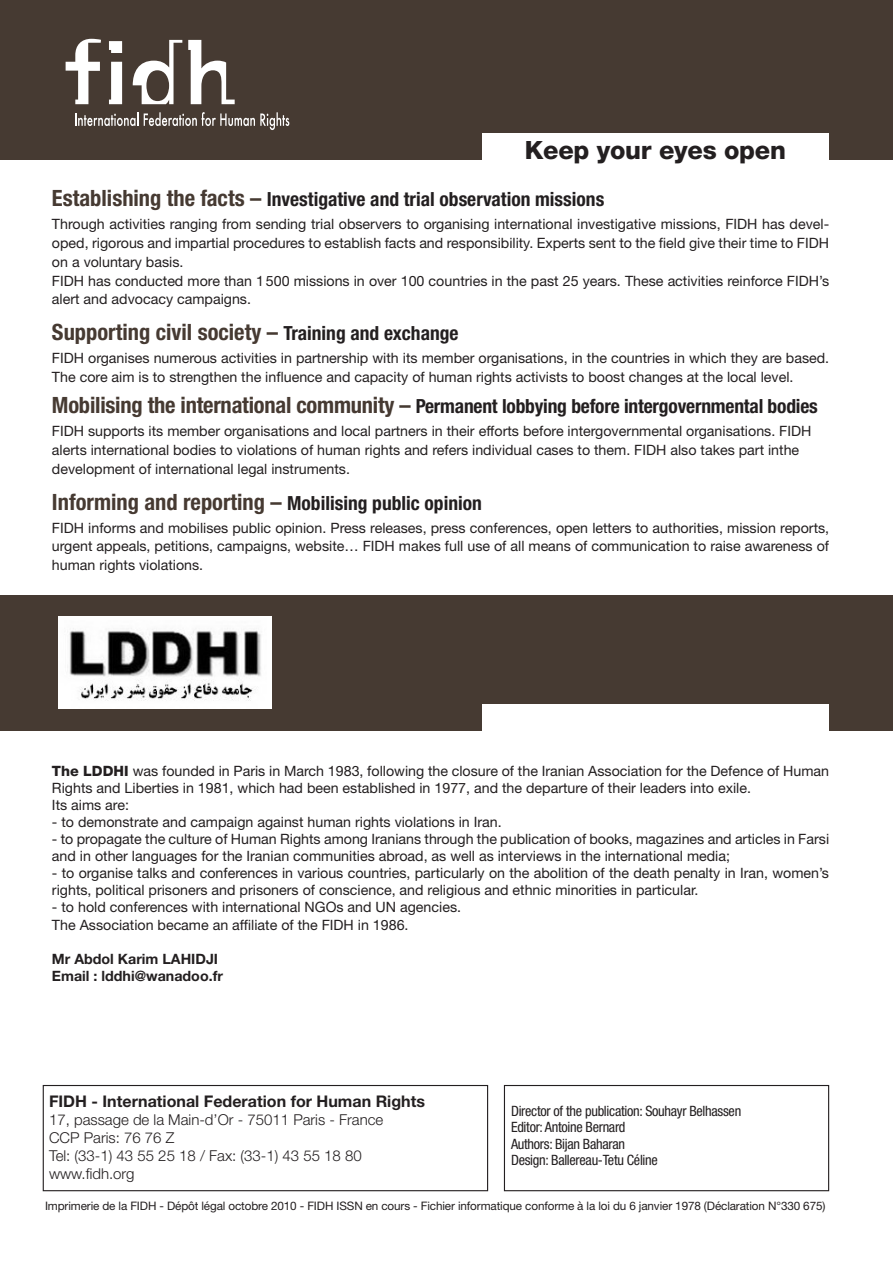
<style>
.page{position:relative;width:893px;height:1263px;background:#fff}
.page>*{position:absolute;margin:0;border:0;box-sizing:border-box;transform-origin:0 0}
.t1{font:800 25.2px "Helvetica Neue LT Std";letter-spacing:-.01em;color:#231f20}
.t2{font:700 condensed 22.5px "Helvetica Neue LT Std";color:#463a32}
.t3{font:700 condensed 19.5px "Helvetica Neue LT Std";color:#231f20}
.t4{font:700 16.05px "Helvetica Neue LT Std";color:#231f20}
.t5{font:300 15px "Helvetica Neue LT Std";color:#231f20}
.t6{font:14.25px/18.8px "Helvetica Neue LT Std";color:#231f20}
.t7{font:condensed 14.25px "Helvetica Neue LT Std";letter-spacing:-.02em;color:#231f20}
.t8{font:700 14.25px "Helvetica Neue LT Std";color:#231f20}
.t9{font:11.7px "Helvetica Neue LT Std";letter-spacing:-.01em;color:#231f20}
.s1{font-size:22.5px;color:#463a32}
.s2{font-size:19.5px;color:#231f20}
.s3{font-weight:800}
</style>
<div class="page">
<div style="left:0;top:0;width:893px;height:159px;background:#463a32"></div>
<div style="left:0;top:595px;width:893px;height:135px;background:#463a32"></div>
<div style="left:483px;top:133px;width:346px;height:45px;background:#fff"></div>
<div style="left:483px;top:705px;width:346px;height:45px;background:#fff"></div>
<div style="left:59px;top:617px;width:213px;height:92px;background:#fff"></div>
<img style="left:69px;top:628px;width:192px;height:73px">
<div style="left:504px;top:1085px;width:325px;height:106px;border:1px solid #231f20"></div>
<div style="left:43px;top:1085px;width:445px;height:106px;border:1px solid #231f20"></div>
<svg style="left:109px;top:62px;width:13px;height:42px"></svg>
<svg style="left:109px;top:41px;width:13px;height:12px"></svg>
<svg style="left:133px;top:40px;width:49px;height:64px"></svg>
<svg style="left:188px;top:40px;width:47px;height:64px"></svg>
<svg style="left:66px;top:39px;width:35px;height:65px"></svg>
<svg style="left:75px;top:112px;width:63px;height:14px"></svg>
<svg style="left:144px;top:112px;width:145px;height:18px"></svg>
<p class="t1" style="left:525px;top:135px;width:263px">Keep your eyes open</p>
<p class="t3" style="left:52px;top:188px;width:554px"><span class="s1">Establishing the facts –</span> Investigative and trial observation missions</p>
<p class="t6" style="left:52px;top:215px;width:779px;text-align:justify">Through activities ranging from sending trial observers to organising international investigative missions, FIDH has devel&shy;oped, rigorous and impartial procedures to establish facts and responsibility. Experts sent to the field give their time to FIDH on a voluntary basis.</p>
<p class="t6" style="left:52px;top:271px;width:779px">FIDH has conducted more than 1500 missions in over 100 countries in the past 25 years. These activities reinforce FIDH’s alert and advocacy campaigns.</p>
<p class="t2" style="left:52px;top:318px;width:408px">Supporting civil society – <span class="s2">Training and exchange</span></p>
<p class="t6" style="left:52px;top:348px;width:779px">FIDH organises numerous activities in partnership with its member organisations, in the countries in which they are based.<br>The core aim is to strengthen the influence and capacity of human rights activists to boost changes at the local level.</p>
<p class="t3" style="left:52px;top:395px;width:767px"><span class="s1">Mobilising the international community –</span> Permanent lobbying before intergovernmental bodies</p>
<p class="t6" style="left:52px;top:422px;width:761px">FIDH supports its member organisations and local partners in their efforts before intergovernmental organisations. FIDH alerts international bodies to violations of human rights and refers individual cases to them. FIDH also takes part inthe development of international legal instruments.</p>
<p class="t3" style="left:52px;top:491px;width:431px"><span class="s1">Informing and reporting –</span> Mobilising public opinion</p>
<p class="t6" style="left:52px;top:518px;width:779px;text-align:justify">FIDH informs and mobilises public opinion. Press releases, press conferences, open letters to authorities, mission reports, urgent appeals, petitions, campaigns, website… FIDH makes full use of all means of communication to raise awareness of human rights violations.</p>
<p class="t6" style="left:52px;top:762px;width:779px;line-height:17.1px"><span class="s3">The LDDHI</span> was founded in Paris in March 1983, following the closure of the Iranian Association for the Defence of Human<br>Rights and Liberties in 1981, which had been established in 1977, and the departure of their leaders into exile.</p>
<p class="t6" style="left:52px;top:795px;width:79px">Its aims are:</p>
<p class="t6" style="left:52px;top:812px;width:451px">- to demonstrate and campaign against human rights violations in Iran.</p>
<p class="t6" style="left:52px;top:830px;width:779px;line-height:17.1px">- to propagate the culture of Human Rights among Iranians through the publication of books, magazines and articles in Farsi and in other languages for the Iranian communities abroad, as well as interviews in the international media;</p>
<p class="t6" style="left:52px;top:864px;width:779px;line-height:17.1px">- to organise talks and conferences in various countries, particularly on the abolition of the death penalty in Iran, women’s rights, political prisoners and prisoners of conscience, and religious and ethnic minorities in particular.</p>
<p class="t6" style="left:52px;top:898px;width:411px">- to hold conferences with international NGOs and UN agencies.</p>
<p class="t6" style="left:52px;top:915px;width:358px">The Association became an affiliate of the FIDH in 1986.</p>
<p class="t8" style="left:52px;top:950px;width:168px">Mr Abdol Karim LAHIDJI</p>
<p class="t8" style="left:52px;top:967px;width:172px">Email : lddhi@wanadoo.fr</p>
<p class="t4" style="left:49px;top:1091px;width:377px">FIDH - International Federation for Human Rights</p>
<p class="t5" style="left:49px;top:1111px;width:336px">17, passage de la Main-d’Or - 75011 Paris - France</p>
<p class="t5" style="left:49px;top:1129px;width:127px">CCP Paris: 76 76 Z</p>
<p class="t5" style="left:49px;top:1147px;width:314px">Tel: (33-1) 43 55 25 18 / Fax: (33-1) 43 55 18 80</p>
<p class="t5" style="left:49px;top:1165px;width:87px">www.fidh.org</p>
<p class="t7" style="left:511px;top:1102px;width:232px">Director of the publication: Souhayr Belhassen</p>
<p class="t7" style="left:511px;top:1119px;width:116px">Editor: Antoine Bernard</p>
<p class="t7" style="left:511px;top:1135px;width:116px">Authors: Bijan Baharan</p>
<p class="t7" style="left:511px;top:1152px;width:148px">Design: Ballereau-Tetu Céline</p>
<p class="t9" style="left:45px;top:1199px;width:782px">Imprimerie de la FIDH - Dépôt légal octobre 2010 - FIDH ISSN en cours - Fichier informatique conforme à la loi du 6 janvier 1978 (Déclaration N°330 675)</p>
</div>
